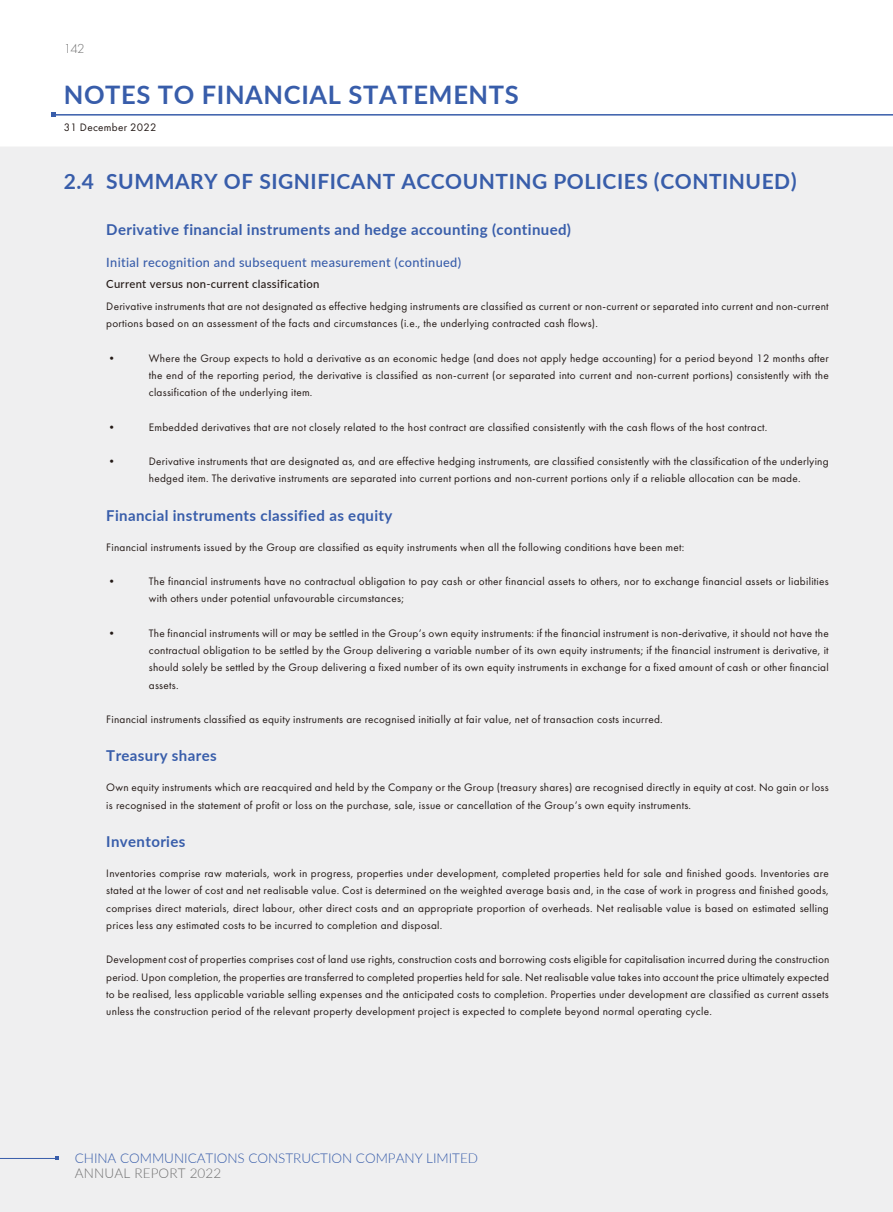
<style>
.page{position:relative;width:893px;height:1212px;background:#fff}
.page>*{position:absolute;margin:0;border:0;box-sizing:border-box;transform-origin:0 0}
.t1{font:700 25.5px "Lato";letter-spacing:.025em;color:#385daa}
.t2{font:700 21px "Lato";letter-spacing:.025em;color:#385daa}
.t3{font:700 15px "Lato";letter-spacing:.025em;color:#385daa}
.t4{font:300 13.5px "Lato";letter-spacing:-.005em;color:#385daa}
.t5{font:300 13.5px "Lato";letter-spacing:.01em;color:#727272}
.t6{font:300 13.5px "Futura PT";color:#727272}
.t7{font:500 12.75px "Lato";letter-spacing:.025em;color:#385daa}
.t8{font:11.25px/17.2px "Futura PT";letter-spacing:.025em;color:#231916}
.t9{font:500 11.25px "Lato";letter-spacing:.025em;color:#231916}
</style>
<div class="page">
<div style="left:0;top:147px;width:893px;height:1065px;background:#efeff0"></div>
<hr style="left:53px;top:114px;width:840px;height:2px;background:#385daa">
<svg style="left:51px;top:113px;width:4px;height:4px"></svg>
<hr style="left:0;top:1158px;width:57px;height:1px;background:#385daa">
<p class="t6" style="left:64px;top:40px;width:22px">142</p>
<h1 class="t1" style="left:64px;top:76px;width:456px">NOTES TO FINANCIAL STATEMENTS</h1>
<p class="t8" style="left:64px;top:119px;width:94px">31 December 2022</p>
<h2 class="t2" style="left:64px;top:166px;width:734px">2.4 SUMMARY OF SIGNIFICANT ACCOUNTING POLICIES (CONTINUED)</h2>
<h3 class="t3" style="left:106px;top:219px;width:466px">Derivative financial instruments and hedge accounting (continued)</h3>
<p class="t7" style="left:106px;top:253px;width:356px">Initial recognition and subsequent measurement (continued)</p>
<p class="t9" style="left:106px;top:276px;width:215px">Current versus non-current classification</p>
<p class="t8" style="left:106px;top:297px;width:724px">Derivative instruments that are not designated as effective hedging instruments are classified as current or non-current or separated into current and non-current portions based on an assessment of the facts and circumstances (i.e., the underlying contracted cash flows).</p>
<p class="t8" style="left:106px;top:349px;width:13px">•</p>
<p class="t8" style="left:149px;top:349px;width:682px;text-align:justify">Where the Group expects to hold a derivative as an economic hedge (and does not apply hedge accounting) for a period beyond 12 months after the end of the reporting period, the derivative is classified as non-current (or separated into current and non-current portions) consistently with the classification of the underlying item.</p>
<p class="t8" style="left:106px;top:418px;width:13px">•</p>
<p class="t8" style="left:149px;top:418px;width:620px">Embedded derivatives that are not closely related to the host contract are classified consistently with the cash flows of the host contract.</p>
<p class="t8" style="left:106px;top:453px;width:13px">•</p>
<p class="t8" style="left:149px;top:453px;width:681px">Derivative instruments that are designated as, and are effective hedging instruments, are classified consistently with the classification of the underlying hedged item. The derivative instruments are separated into current portions and non-current portions only if a reliable allocation can be made.</p>
<h3 class="t3" style="left:106px;top:504px;width:288px">Financial instruments classified as equity</h3>
<p class="t8" style="left:106px;top:538px;width:580px">Financial instruments issued by the Group are classified as equity instruments when all the following conditions have been met:</p>
<p class="t8" style="left:106px;top:573px;width:13px">•</p>
<p class="t8" style="left:149px;top:573px;width:681px">The financial instruments have no contractual obligation to pay cash or other financial assets to others, nor to exchange financial assets or liabilities with others under potential unfavourable circumstances;</p>
<p class="t8" style="left:106px;top:624px;width:13px">•</p>
<p class="t8" style="left:149px;top:624px;width:681px;text-align:justify">The financial instruments will or may be settled in the Group’s own equity instruments: if the financial instrument is non-derivative, it should not have the contractual obligation to be settled by the Group delivering a variable number of its own equity instruments; if the financial instrument is derivative, it should solely be settled by the Group delivering a fixed number of its own equity instruments in exchange for a fixed amount of cash or other financial assets.</p>
<p class="t8" style="left:106px;top:711px;width:558px">Financial instruments classified as equity instruments are recognised initially at fair value, net of transaction costs incurred.</p>
<h3 class="t3" style="left:106px;top:745px;width:112px">Treasury shares</h3>
<p class="t8" style="left:106px;top:779px;width:724px">Own equity instruments which are reacquired and held by the Company or the Group (treasury shares) are recognised directly in equity at cost. No gain or loss is recognised in the statement of profit or loss on the purchase, sale, issue or cancellation of the Group’s own equity instruments.</p>
<h3 class="t3" style="left:106px;top:830px;width:81px">Inventories</h3>
<p class="t8" style="left:106px;top:864px;width:724px;text-align:justify">Inventories comprise raw materials, work in progress, properties under development, completed properties held for sale and finished goods. Inventories are stated at the lower of cost and net realisable value. Cost is determined on the weighted average basis and, in the case of work in progress and finished goods, comprises direct materials, direct labour, other direct costs and an appropriate proportion of overheads. Net realisable value is based on estimated selling prices less any estimated costs to be incurred to completion and disposal.</p>
<p class="t8" style="left:106px;top:951px;width:725px;text-align:justify">Development cost of properties comprises cost of land use rights, construction costs and borrowing costs eligible for capitalisation incurred during the construction period. Upon completion, the properties are transferred to completed properties held for sale. Net realisable value takes into account the price ultimately expected to be realised, less applicable variable selling expenses and the anticipated costs to completion. Properties under development are classified as current assets unless the construction period of the relevant property development project is expected to complete beyond normal operating cycle.</p>
<p class="t4" style="left:75px;top:1148px;width:405px">CHINA COMMUNICATIONS CONSTRUCTION COMPANY LIMITED</p>
<p class="t5" style="left:75px;top:1163px;width:148px">ANNUAL REPORT 2022</p>
</div>
